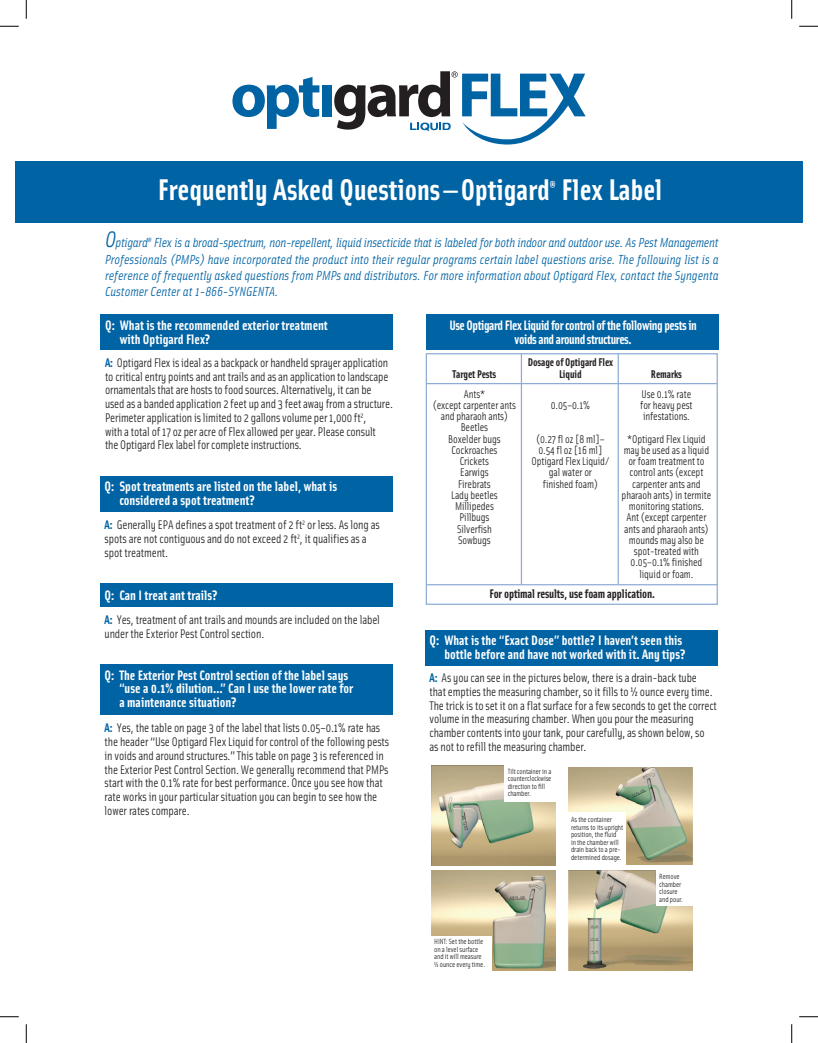
<style>
.page{position:relative;width:818px;height:1043px;background:#fff}
.page>*{position:absolute;margin:0;border:0;box-sizing:border-box;transform-origin:0 0}
.t1{font:700 30px "Solex";color:#fff}
.t2{font:700 13.75px/13.8px "Solex";color:#fff}
.t3{font:700 13.75px/13.8px "Solex";letter-spacing:-.03em;color:#fff;text-align:center}
.t4{font:italic 13.12px/16.2px "Solex";color:#0063a4;text-align:justify}
.t5{font:12.5px/13.8px "Solex";letter-spacing:-.01em;color:#231f20}
.t6{font:700 12.5px "Solex";letter-spacing:-.01em;color:#231f20}
.t7{font:700 11.62px "Solex";color:#fff}
.t8{font:11.25px/11.2px "Solex";letter-spacing:-.01em;color:#231f20;text-align:center}
.t9{font:700 11.25px/11.2px "Solex";letter-spacing:-.01em;color:#231f20;text-align:center}
.t10{font:7.5px/7.5px "Solex";letter-spacing:-.01em;color:#231f20}
.s1{font-size:22.5px}
.s2{font-weight:700;color:#0063a4}
</style>
<div class="page">
<div style="left:425px;top:314px;width:293px;height:36px;background:#0063a4"></div>
<div style="left:101px;top:314px;width:292px;height:36px;background:#0063a4"></div>
<div style="left:425px;top:630px;width:292px;height:36px;background:#0063a4"></div>
<div style="left:100px;top:476px;width:293px;height:36px;background:#0063a4"></div>
<div style="left:100px;top:664px;width:293px;height:50px;background:#0063a4"></div>
<div style="left:100px;top:583px;width:293px;height:24px;background:#0063a4"></div>
<div style="left:15px;top:161px;width:787px;height:61px;background:#0063a4"></div>
<svg style="left:232px;top:77px;width:87px;height:52px"></svg>
<div style="left:322px;top:85px;width:10px;height:31px;background:#0063a4"></div>
<svg style="left:334px;top:71px;width:251px;height:73px"></svg>
<img style="left:432px;top:765px;width:123px;height:100px">
<div style="left:504px;top:764px;width:53px;height:37px;background:#fff"></div>
<img style="left:569px;top:767px;width:123px;height:97px">
<div style="left:568px;top:812px;width:57px;height:57px;background:#fff"></div>
<img style="left:432px;top:870px;width:123px;height:100px">
<div style="left:428px;top:936px;width:64px;height:42px;background:#fff"></div>
<img style="left:569px;top:870px;width:123px;height:100px">
<div style="left:655px;top:869px;width:48px;height:37px;background:#fff"></div>
<div style="left:425px;top:353px;width:292px;height:252px;border:1px solid #8fadd4"></div>
<hr style="left:426px;top:383px;width:291px;height:1px;background:#8fadd4">
<hr style="left:426px;top:584px;width:291px;height:1px;background:#8fadd4">
<hr style="left:520px;top:354px;width:2px;height:230px;background:#8fadd4">
<hr style="left:617px;top:354px;width:1px;height:230px;background:#8fadd4">
<svg style="left:0;top:25px;width:19px;height:2px"></svg>
<svg style="left:799px;top:25px;width:19px;height:2px"></svg>
<svg style="left:0;top:1016px;width:19px;height:1px"></svg>
<svg style="left:799px;top:1016px;width:19px;height:1px"></svg>
<svg style="left:25px;top:0;width:2px;height:19px"></svg>
<svg style="left:25px;top:1024px;width:2px;height:18px"></svg>
<svg style="left:791px;top:0;width:1px;height:19px"></svg>
<svg style="left:791px;top:1024px;width:1px;height:18px"></svg>
<p class="t1" style="left:158px;top:170px;width:506px">Frequently Asked Questions—Optigard Flex Label</p>
<p class="t7" style="left:549px;top:177px;width:7px">®</p>
<p class="t4" style="left:105px;top:234px;width:615px"><span class="s1">O</span>ptigard<sup>®</sup> Flex is a broad-spectrum, non-repellent, liquid insecticide that is labeled for both indoor and outdoor use. As Pest Management Professionals (PMPs) have incorporated the product into their regular programs certain label questions arise. The following list is a reference of frequently asked questions from PMPs and distributors. For more information about Optigard Flex, contact the Syngenta Customer Center at 1-866-SYNGENTA.</p>
<p class="t2" style="left:120px;top:318px;width:209px;text-indent:-15px">Q: What is the recommended exterior treatment with Optigard Flex?</p>
<p class="t5" style="left:105px;top:355px;width:284px"><span class="s2">A:</span> Optigard Flex is ideal as a backpack or handheld sprayer application</p>
<p class="t5" style="left:105px;top:369px;width:285px">to critical entry points and ant trails and as an application to landscape</p>
<p class="t5" style="left:105px;top:383px;width:268px">ornamentals that are hosts to food sources. Alternatively, it can be</p>
<p class="t5" style="left:105px;top:396px;width:289px">used as a banded application 2 feet up and 3 feet away from a structure.<br>Perimeter application is limited to 2 gallons volume per 1,000 ft<sup>2</sup>,</p>
<p class="t5" style="left:105px;top:424px;width:272px">with a total of 17 oz per acre of Flex allowed per year. Please consult</p>
<p class="t5" style="left:105px;top:438px;width:198px">the Optigard Flex label for complete instructions.</p>
<p class="t2" style="left:119px;top:479px;width:219px;text-indent:-15px">Q: Spot treatments are listed on the label, what is considered a spot treatment?</p>
<p class="t5" style="left:105px;top:517px;width:277px"><span class="s2">A:</span> Generally EPA defines a spot treatment of 2 ft<sup>2</sup> or less. As long as spots are not contiguous and do not exceed 2 ft<sup>2</sup>, it qualifies as a</p>
<p class="t5" style="left:105px;top:545px;width:65px">spot treatment.</p>
<p class="t2" style="left:105px;top:587px;width:115px">Q: Can I treat ant trails?</p>
<p class="t5" style="left:105px;top:612px;width:277px"><span class="s2">A:</span> Yes, treatment of ant trails and mounds are included on the label</p>
<p class="t5" style="left:105px;top:626px;width:161px">under the Exterior Pest Control section.</p>
<p class="t2" style="left:119px;top:667px;width:235px;text-indent:-15px">Q: The Exterior Pest Control section of the label says “use a 0.1% dilution…” Can I use the lower rate for a maintenance situation?</p>
<p class="t5" style="left:105px;top:720px;width:277px"><span class="s2">A:</span> Yes, the table on page 3 of the label that lists 0.05–0.1% rate has</p>
<p class="t5" style="left:105px;top:734px;width:286px">the header “Use Optigard Flex Liquid for control of the following pests in voids and around structures.” This table on page 3 is referenced in the Exterior Pest Control Section. We generally recommend that PMPs start with the 0.1% rate for best performance. Once you see how that rate works in your particular situation you can begin to see how the lower rates compare.</p>
<p class="t3" style="left:449px;top:318px;width:249px">Use Optigard Flex Liquid for control of the following pests in voids and around structures.</p>
<p class="t9" style="left:452px;top:367px;width:45px">Target Pests</p>
<p class="t8" style="left:463px;top:387px;width:23px">Ants*</p>
<p class="t8" style="left:433px;top:399px;width:85px">(except carpenter ants and pharaoh ants)</p>
<p class="t8" style="left:460px;top:421px;width:29px">Beetles</p>
<p class="t8" style="left:448px;top:432px;width:54px">Boxelder bugs</p>
<p class="t8" style="left:451px;top:444px;width:47px">Cockroaches</p>
<p class="t8" style="left:460px;top:455px;width:31px">Crickets</p>
<p class="t8" style="left:460px;top:466px;width:30px">Earwigs</p>
<p class="t8" style="left:458px;top:477px;width:34px">Firebrats</p>
<p class="t8" style="left:451px;top:489px;width:48px">Lady beetles</p>
<p class="t8" style="left:455px;top:500px;width:40px">Millipedes</p>
<p class="t8" style="left:459px;top:511px;width:31px">Pillbugs</p>
<p class="t8" style="left:457px;top:522px;width:36px">Silverfish</p>
<p class="t8" style="left:458px;top:534px;width:34px">Sowbugs</p>
<p class="t9" style="left:527px;top:356px;width:87px">Dosage of Optigard Flex<br>Liquid</p>
<p class="t8" style="left:550px;top:399px;width:41px">0.05–0.1%</p>
<p class="t8" style="left:536px;top:432px;width:70px">(0.27 fl oz [8 ml]–</p>
<p class="t8" style="left:538px;top:444px;width:66px">0.54 fl oz [16 ml]</p>
<p class="t8" style="left:531px;top:455px;width:79px">Optigard Flex Liquid/</p>
<p class="t8" style="left:549px;top:466px;width:45px">gal water or</p>
<p class="t8" style="left:543px;top:477px;width:56px">finished foam)</p>
<p class="t9" style="left:651px;top:367px;width:32px">Remarks</p>
<p class="t8" style="left:641px;top:387px;width:51px">Use 0.1% rate</p>
<p class="t8" style="left:640px;top:399px;width:54px">for heavy pest</p>
<p class="t8" style="left:643px;top:410px;width:48px">infestations.</p>
<p class="t8" style="left:621px;top:432px;width:91px">*Optigard Flex Liquid may be used as a liquid or foam treatment to control ants (except carpenter ants and pharaoh ants) in termite monitoring stations.<br>Ant (except carpenter ants and pharaoh ants) mounds may also be spot-treated with<br>0.05–0.1% finished liquid or foam.</p>
<p class="t6" style="left:489px;top:586px;width:167px">For optimal results, use foam application.</p>
<p class="t2" style="left:429px;top:633px;width:258px;text-align:right">Q: What is the “Exact Dose” bottle? I haven’t seen this bottle before and have not worked with it. Any tips?</p>
<p class="t5" style="left:429px;top:670px;width:269px"><span class="s2">A:</span> As you can see in the pictures below, there is a drain-back tube</p>
<p class="t5" style="left:429px;top:684px;width:289px">that empties the measuring chamber, so it fills to ½ ounce every time.<br>The trick is to set it on a flat surface for a few seconds to get the correct</p>
<p class="t5" style="left:429px;top:711px;width:265px">volume in the measuring chamber. When you pour the measuring</p>
<p class="t5" style="left:429px;top:725px;width:276px">chamber contents into your tank, pour carefully, as shown below, so</p>
<p class="t5" style="left:429px;top:739px;width:158px">as not to refill the measuring chamber.</p>
<p class="t10" style="left:507px;top:767px;width:45px">Tilt container in a</p>
<p class="t10" style="left:507px;top:774px;width:45px">counterclockwise direction to fill chamber.</p>
<p class="t10" style="left:571px;top:815px;width:54px">As the container returns to its upright position, the fluid</p>
<p class="t10" style="left:571px;top:838px;width:52px">in the chamber will drain back to a pre&shy;determined dosage.</p>
<p class="t10" style="left:434px;top:937px;width:50px">HINT: Set the bottle on a level surface and it will measure</p>
<p class="t10" style="left:434px;top:960px;width:52px">½ ounce every time.</p>
<p class="t10" style="left:659px;top:872px;width:23px">Remove chamber</p>
<p class="t10" style="left:659px;top:887px;width:20px">closure</p>
<p class="t10" style="left:659px;top:895px;width:25px">and pour.</p>
</div>
